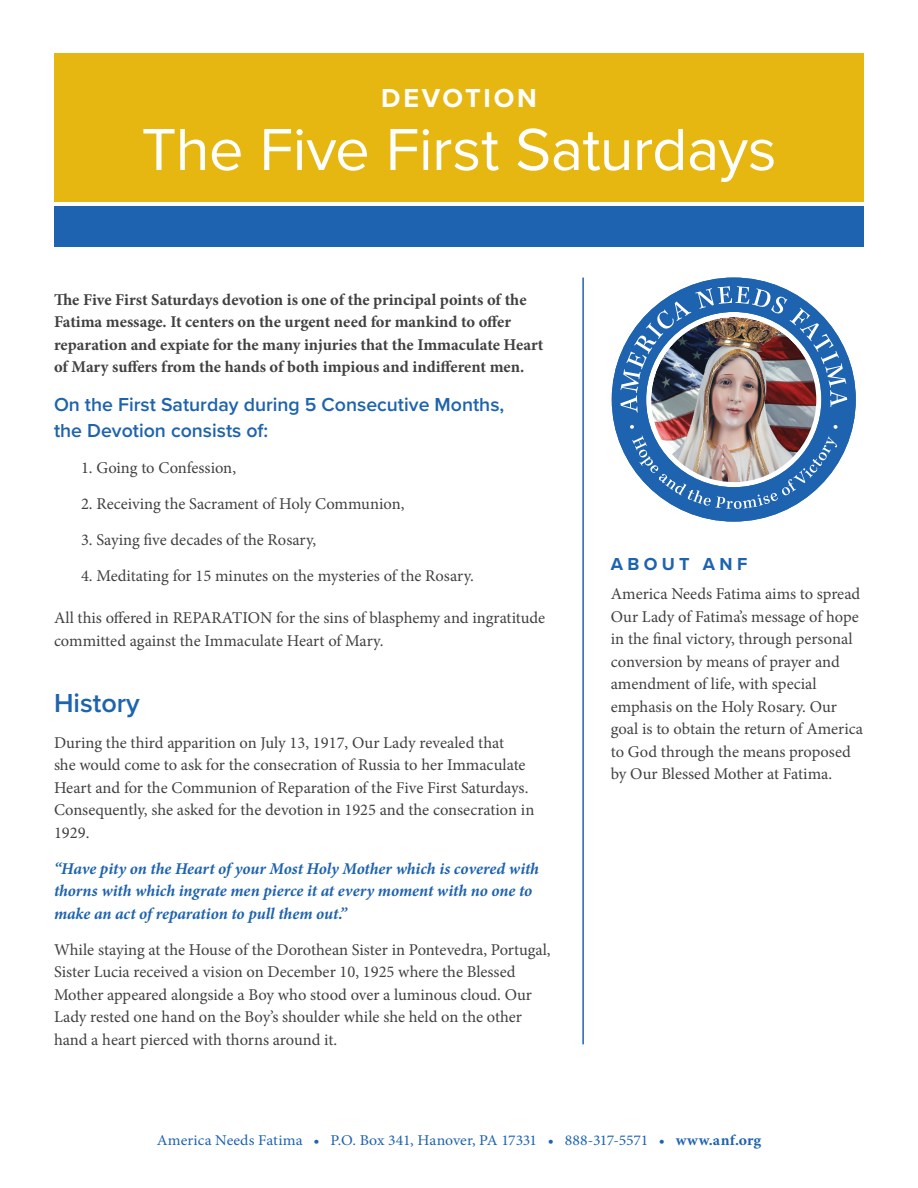
<style>
.page{position:relative;width:918px;height:1188px;background:#fff}
.page>*{position:absolute;margin:0;border:0;box-sizing:border-box;transform-origin:0 0}
.Gold_Bar_Large{font:61.5px "Proxima Nova";letter-spacing:-.01em;color:#fff}
.Gold_Bar_Large-2{font:700 27px "Proxima Nova";letter-spacing:.1em;color:#fff}
.Heading{font:600 27px "Proxima Nova";color:#1e63af}
.Body_Callout{font:600 19.5px/25.5px "Proxima Nova";color:#1e63af}
.Sidebar_Title{font:700 18px "Proxima Nova";letter-spacing:.24em;color:#1e63af}
.Body{font:16.5px/22.5px "Minion Pro";color:#414142}
.Sidebar_Text{font:16.5px/22.5px "Minion Pro";letter-spacing:-.005em;color:#414142}
.Body_Bold{font:700 16.5px/22.5px "Minion Pro";color:#414142}
.Body_Bold_Italic{font:italic 700 16.5px/22.5px "Minion Pro";letter-spacing:-.005em;color:#1e63af}
.t1{font:15px "Minion Pro";letter-spacing:-.005em;color:#1e63af;scale:1.05 1}
.s1{font-weight:700}
</style>
<div class="page">
<div style="left:54px;top:54px;width:810px;height:148px;background:#e6b711"></div>
<div style="left:54px;top:207px;width:810px;height:40px;background:#1e63af"></div>
<hr style="left:582px;top:278px;width:2px;height:766px;background:#1e63af">
<svg style="left:612px;top:278px;width:244px;height:244px"></svg>
<svg style="left:620px;top:286px;width:227px;height:127px"></svg>
<svg style="left:630px;top:425px;width:4px;height:4px"></svg>
<svg style="left:632px;top:436px;width:205px;height:73px"></svg>
<svg style="left:833px;top:425px;width:5px;height:4px"></svg>
<img style="left:651px;top:317px;width:165px;height:165px;border-radius:83px">
<p class="Gold_Bar_Large-2" style="left:381px;top:78px;width:157px">DEVOTION</p>
<p class="Gold_Bar_Large" style="left:141px;top:104px;width:637px">The Five First Saturdays</p>
<p class="Body_Bold" style="left:54px;top:288px;width:491px">The Five First Saturdays devotion is one of the principal points of the Fatima message. It centers on the urgent need for mankind to offer reparation and expiate for the many injuries that the Immaculate Heart of Mary suffers from the hands of both impious and indifferent men.</p>
<p class="Body_Callout" style="left:54px;top:391px;width:452px">On the First Saturday during 5 Consecutive Months, the Devotion consists of:</p>
<p class="Body" style="left:81px;top:456px;width:157px">1. Going to Confession,</p>
<p class="Body" style="left:81px;top:492px;width:325px">2. Receiving the Sacrament of Holy Communion,</p>
<p class="Body" style="left:81px;top:528px;width:237px">3. Saying five decades of the Rosary,</p>
<p class="Body" style="left:81px;top:564px;width:394px">4. Meditating for 15 minutes on the mysteries of the Rosary.</p>
<p class="Body" style="left:54px;top:607px;width:493px">All this offered in REPARATION for the sins of blasphemy and ingratitude committed against the Immaculate Heart of Mary.</p>
<p class="Heading" style="left:54px;top:683px;width:87px">History</p>
<p class="Body" style="left:54px;top:732px;width:482px">During the third apparition on July 13, 1917, Our Lady revealed that<br>she would come to ask for the consecration of Russia to her Immaculate Heart and for the Communion of Reparation of the Five First Saturdays.<br>Consequently, she asked for the devotion in 1925 and the consecration in 1929.</p>
<p class="Body_Bold_Italic" style="left:54px;top:857px;width:487px">“Have pity on the Heart of your Most Holy Mother which is covered with thorns with which ingrate men pierce it at every moment with no one to make an act of reparation to pull them out.”</p>
<p class="Body" style="left:54px;top:939px;width:498px">While staying at the House of the Dorothean Sister in Pontevedra, Portugal, Sister Lucia received a vision on December 10, 1925 where the Blessed Mother appeared alongside a Boy who stood over a luminous cloud. Our Lady rested one hand on the Boy’s shoulder while she held on the other hand a heart pierced with thorns around it.</p>
<p class="Sidebar_Title" style="left:611px;top:551px;width:138px">ABOUT ANF</p>
<p class="Sidebar_Text" style="left:611px;top:583px;width:254px">America Needs Fatima aims to spread Our Lady of Fatima’s message of hope in the final victory, through personal conversion by means of prayer and amendment of life, with special emphasis on the Holy Rosary. Our goal is to obtain the return of America to God through the means proposed by Our Blessed Mother at Fatima.</p>
<p class="t1" style="left:157px;top:1130px;width:577px">America Needs Fatima • P.O. Box 341, Hanover, PA 17331 • 888-317-5571 • <span class="s1">www.anf.org</span></p>
</div>
